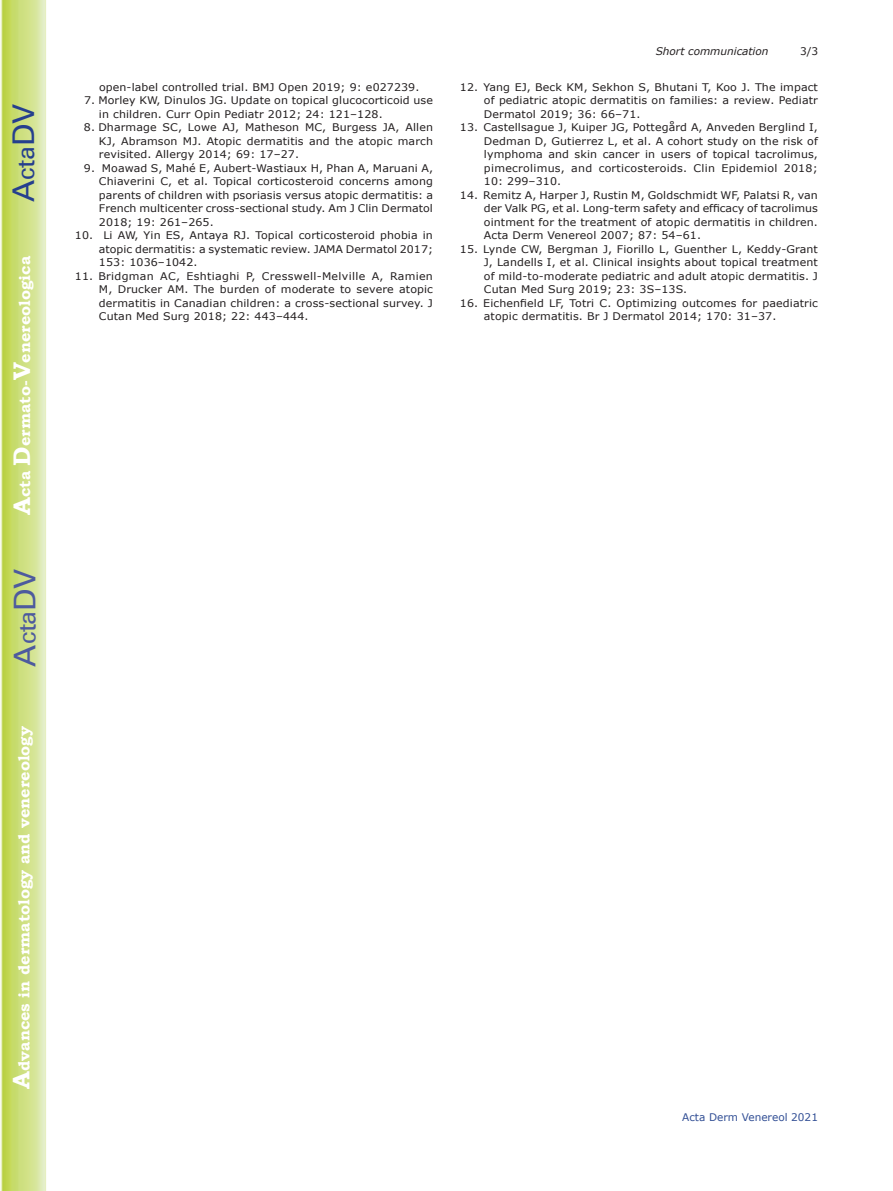
<style>
.page{position:relative;width:893px;height:1191px;background:#fff}
.page>*{position:absolute;margin:0;border:0;box-sizing:border-box;transform-origin:0 0}
.t1{font:30px "Univers";color:#4d5a9e}
.t2{font:30px "Univers";color:#253f8e}
.t3{font:700 15.75px "Bookman Old Style";color:#fff}
.t4{font:10.5px/13.5px "Verdana";letter-spacing:.01em;color:#231f20;text-align:justify;scale:1.05 1}
.t5{font:10.5px "Verdana";color:#324f95}
.t6{font:italic 10.5px "Verdana";color:#231f20}
.t7{font:10.5px "Verdana";letter-spacing:.01em;color:#231f20}
.s1{font-size:24px}
</style>
<div class="page">
<svg style="left:1px;top:0;width:45px;height:1191px;background:#cfe084"></svg>
<h1 class="t2" style="left:6px;top:202px;width:100px;rotate:-90deg">A<span class="s1">cta</span>DV</h1>
<h2 class="t3" style="left:15px;top:515px;width:260px;rotate:-90deg"><span class="s1">A</span>cta <span class="s1">D</span>ermato-<span class="s1">V</span>enereologica</h2>
<h1 class="t1" style="left:7px;top:666px;width:100px;rotate:-90deg">A<span class="s1">cta</span>DV</h1>
<h2 class="t3" style="left:15px;top:1088px;width:364px;rotate:-90deg"><span class="s1">A</span>dvances in dermatology and venereology</h2>
<p class="t4" style="left:99px;top:80px;width:307px">open-label controlled trial. BMJ Open 2019; 9: e027239.</p>
<p class="t4" style="left:99px;top:94px;width:320px;text-indent:-15px">7. Morley KW, Dinulos JG. Update on topical glucocorticoid use in children. Curr Opin Pediatr 2012; 24: 121–128.</p>
<p class="t4" style="left:99px;top:121px;width:320px;text-indent:-15px">8. Dharmage SC, Lowe AJ, Matheson MC, Burgess JA, Allen KJ, Abramson MJ. Atopic dermatitis and the atopic march revisited. Allergy 2014; 69: 17–27.</p>
<p class="t4" style="left:99px;top:161px;width:320px;text-indent:-15px">9. Moawad S, Mahé E, Aubert-Wastiaux H, Phan A, Maruani A, Chiaverini C, et al. Topical corticosteroid concerns among parents of children with psoriasis versus atopic dermatitis: a French multicenter cross-sectional study. Am J Clin Dermatol 2018; 19: 261–265.</p>
<p class="t4" style="left:99px;top:229px;width:320px;text-indent:-24px">10. Li AW, Yin ES, Antaya RJ. Topical corticosteroid phobia in atopic dermatitis: a systematic review. JAMA Dermatol 2017; 153: 1036–1042.</p>
<p class="t4" style="left:99px;top:269px;width:320px;text-indent:-24px">11. Bridgman AC, Eshtiaghi P, Cresswell-Melville A, Ramien M, Drucker AM. The burden of moderate to severe atopic dermatitis in Canadian children: a cross-sectional survey. J Cutan Med Surg 2018; 22: 443–444.</p>
<p class="t6" style="left:656px;top:44px;width:114px">Short communication</p>
<p class="t7" style="left:800px;top:44px;width:20px">3/3</p>
<p class="t4" style="left:484px;top:80px;width:320px;text-indent:-24px">12. Yang EJ, Beck KM, Sekhon S, Bhutani T, Koo J. The impact of pediatric atopic dermatitis on families: a review. Pediatr Dermatol 2019; 36: 66–71.</p>
<p class="t4" style="left:484px;top:121px;width:320px;text-indent:-24px">13. Castellsague J, Kuiper JG, Pottegård A, Anveden Berglind I, Dedman D, Gutierrez L, et al. A cohort study on the risk of lymphoma and skin cancer in users of topical tacrolimus, pimecrolimus, and corticosteroids. Clin Epidemiol 2018; 10: 299–310.</p>
<p class="t4" style="left:484px;top:188px;width:320px;text-indent:-24px">14. Remitz A, Harper J, Rustin M, Goldschmidt WF, Palatsi R, van der Valk PG, et al. Long-term safety and efficacy of tacrolimus ointment for the treatment of atopic dermatitis in children.<br>Acta Derm Venereol 2007; 87: 54–61.</p>
<p class="t4" style="left:484px;top:242px;width:320px;text-indent:-24px">15. Lynde CW, Bergman J, Fiorillo L, Guenther L, Keddy-Grant J, Landells I, et al. Clinical insights about topical treatment of mild-to-moderate pediatric and adult atopic dermatitis. J Cutan Med Surg 2019; 23: 3S–13S.</p>
<p class="t4" style="left:484px;top:296px;width:320px;text-indent:-24px">16. Eichenfield LF, Totri C. Optimizing outcomes for paediatric atopic dermatitis. Br J Dermatol 2014; 170: 31–37.</p>
<p class="t5" style="left:682px;top:1110px;width:137px">Acta Derm Venereol 2021</p>
</div>
